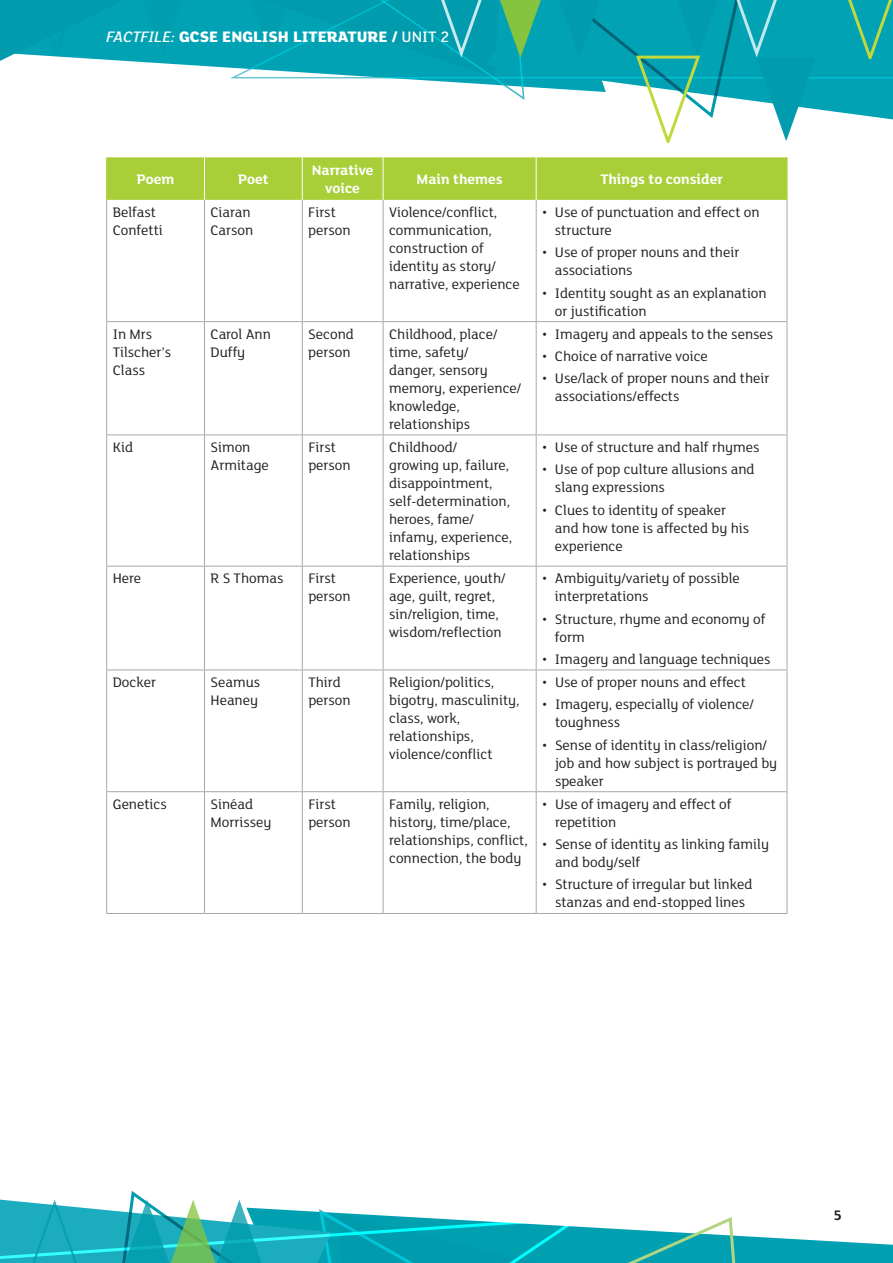
<style>
.page{position:relative;width:893px;height:1263px;background:#fff}
.page>*{position:absolute;margin:0;border:0;box-sizing:border-box;transform-origin:0 0}
.t1{font:800 16.5px "FS Lola";color:#fff}
.t2{font:15px/18px "FS Lola";color:#231f20}
.t3{font:700 15px/18px "FS Lola";color:#fff;text-align:center}
.t4{font:700 15px "FS Lola";color:#231f20}
.s1{font-weight:500}
.s2{font-weight:500;font-style:italic}
</style>
<div class="page">
<div style="left:189px;top:0;width:36px;height:68px;background:#00a2b3"></div>
<svg style="left:0;top:0;width:189px;height:65px;background:#16a7b7"></svg>
<svg style="left:225px;top:0;width:668px;height:144px"></svg>
<svg style="left:0;top:1191px;width:893px;height:72px"></svg>
<div style="left:107px;top:157px;width:680px;height:43px;background:#a9cf38"></div>
<hr style="left:204px;top:157px;width:1px;height:43px;background:#fff">
<hr style="left:302px;top:157px;width:1px;height:43px;background:#fff">
<hr style="left:383px;top:157px;width:1px;height:43px;background:#fff">
<hr style="left:536px;top:157px;width:1px;height:43px;background:#fff">
<hr style="left:106px;top:322px;width:1px;height:112px;background:#a8a9ad">
<hr style="left:204px;top:322px;width:1px;height:112px;background:#a8a9ad">
<hr style="left:302px;top:322px;width:1px;height:112px;background:#a8a9ad">
<hr style="left:383px;top:322px;width:1px;height:112px;background:#a8a9ad">
<hr style="left:536px;top:322px;width:1px;height:112px;background:#a8a9ad">
<hr style="left:787px;top:322px;width:1px;height:112px;background:#a8a9ad">
<hr style="left:106px;top:434px;width:98px;height:1px;background:#a8a9ad">
<hr style="left:106px;top:435px;width:1px;height:131px;background:#a8a9ad">
<hr style="left:204px;top:434px;width:98px;height:1px;background:#a8a9ad">
<hr style="left:204px;top:435px;width:1px;height:131px;background:#a8a9ad">
<hr style="left:302px;top:434px;width:81px;height:1px;background:#a8a9ad">
<hr style="left:302px;top:435px;width:1px;height:131px;background:#a8a9ad">
<hr style="left:383px;top:434px;width:153px;height:1px;background:#a8a9ad">
<hr style="left:383px;top:435px;width:1px;height:131px;background:#a8a9ad">
<hr style="left:536px;top:434px;width:251px;height:1px;background:#a8a9ad">
<hr style="left:536px;top:435px;width:1px;height:131px;background:#a8a9ad">
<hr style="left:787px;top:435px;width:1px;height:131px;background:#a8a9ad">
<hr style="left:106px;top:566px;width:98px;height:1px;background:#a8a9ad">
<hr style="left:106px;top:566px;width:1px;height:103px;background:#a8a9ad">
<hr style="left:204px;top:566px;width:98px;height:1px;background:#a8a9ad">
<hr style="left:204px;top:566px;width:1px;height:103px;background:#a8a9ad">
<hr style="left:302px;top:566px;width:81px;height:1px;background:#a8a9ad">
<hr style="left:302px;top:566px;width:1px;height:103px;background:#a8a9ad">
<hr style="left:383px;top:566px;width:153px;height:1px;background:#a8a9ad">
<hr style="left:383px;top:566px;width:1px;height:103px;background:#a8a9ad">
<hr style="left:536px;top:566px;width:251px;height:1px;background:#a8a9ad">
<hr style="left:536px;top:566px;width:1px;height:103px;background:#a8a9ad">
<hr style="left:787px;top:566px;width:1px;height:103px;background:#a8a9ad">
<hr style="left:106px;top:669px;width:98px;height:1px;background:#a8a9ad">
<hr style="left:106px;top:670px;width:1px;height:121px;background:#a8a9ad">
<hr style="left:204px;top:669px;width:98px;height:1px;background:#a8a9ad">
<hr style="left:204px;top:670px;width:1px;height:121px;background:#a8a9ad">
<hr style="left:302px;top:669px;width:81px;height:1px;background:#a8a9ad">
<hr style="left:302px;top:670px;width:1px;height:121px;background:#a8a9ad">
<hr style="left:383px;top:669px;width:153px;height:1px;background:#a8a9ad">
<hr style="left:383px;top:670px;width:1px;height:121px;background:#a8a9ad">
<hr style="left:536px;top:669px;width:251px;height:1px;background:#a8a9ad">
<hr style="left:536px;top:670px;width:1px;height:121px;background:#a8a9ad">
<hr style="left:787px;top:670px;width:1px;height:121px;background:#a8a9ad">
<hr style="left:106px;top:791px;width:98px;height:1px;background:#a8a9ad">
<hr style="left:106px;top:792px;width:1px;height:121px;background:#a8a9ad">
<hr style="left:204px;top:791px;width:98px;height:1px;background:#a8a9ad">
<hr style="left:204px;top:792px;width:1px;height:121px;background:#a8a9ad">
<hr style="left:302px;top:791px;width:81px;height:1px;background:#a8a9ad">
<hr style="left:302px;top:792px;width:1px;height:121px;background:#a8a9ad">
<hr style="left:383px;top:791px;width:153px;height:1px;background:#a8a9ad">
<hr style="left:383px;top:792px;width:1px;height:121px;background:#a8a9ad">
<hr style="left:536px;top:791px;width:251px;height:1px;background:#a8a9ad">
<hr style="left:536px;top:792px;width:1px;height:121px;background:#a8a9ad">
<hr style="left:787px;top:792px;width:1px;height:121px;background:#a8a9ad">
<hr style="left:106px;top:913px;width:98px;height:1px;background:#a8a9ad">
<hr style="left:204px;top:913px;width:98px;height:1px;background:#a8a9ad">
<hr style="left:302px;top:913px;width:81px;height:1px;background:#a8a9ad">
<hr style="left:383px;top:913px;width:153px;height:1px;background:#a8a9ad">
<hr style="left:536px;top:913px;width:251px;height:1px;background:#a8a9ad">
<hr style="left:106px;top:200px;width:1px;height:121px;background:#a8a9ad">
<hr style="left:204px;top:200px;width:1px;height:121px;background:#a8a9ad">
<hr style="left:302px;top:200px;width:1px;height:121px;background:#a8a9ad">
<hr style="left:383px;top:200px;width:1px;height:121px;background:#a8a9ad">
<hr style="left:536px;top:200px;width:1px;height:121px;background:#a8a9ad">
<hr style="left:787px;top:200px;width:1px;height:121px;background:#a8a9ad">
<hr style="left:106px;top:321px;width:98px;height:1px;background:#a8a9ad">
<hr style="left:204px;top:321px;width:98px;height:1px;background:#a8a9ad">
<hr style="left:302px;top:321px;width:81px;height:1px;background:#a8a9ad">
<hr style="left:383px;top:321px;width:153px;height:1px;background:#a8a9ad">
<hr style="left:536px;top:321px;width:251px;height:1px;background:#a8a9ad">
<hr style="left:106px;top:157px;width:1px;height:43px;background:#a9cf38">
<hr style="left:787px;top:157px;width:1px;height:43px;background:#a9cf38">
<p class="t1" style="left:200px;top:25px;width:251px">SE ENGLISH LITERATURE / <span class="s1">UNIT 2</span></p>
<p class="t1" style="left:107px;top:26px;width:357px"><span class="s2">FACTFILE:</span> GCE HISTORY OF ART / <span class="s1">ARCHITECTURE</span></p>
<p class="t3" style="left:137px;top:170px;width:39px">Poem</p>
<p class="t3" style="left:238px;top:170px;width:32px">Poet</p>
<p class="t3" style="left:312px;top:161px;width:63px">Narrative voice</p>
<p class="t3" style="left:417px;top:170px;width:88px">Main themes</p>
<p class="t3" style="left:600px;top:170px;width:124px">Things to consider</p>
<p class="t2" style="left:113px;top:203px;width:52px">Belfast<br>Confetti</p>
<p class="t2" style="left:210px;top:203px;width:44px">Ciaran<br>Carson</p>
<p class="t2" style="left:308px;top:203px;width:44px">First person</p>
<p class="t2" style="left:389px;top:203px;width:132px">Violence/conflict, communication, construction of identity as story/ narrative, experience</p>
<p class="t2" style="left:555px;top:203px;width:206px;text-indent:-13px">• Use of punctuation and effect on structure</p>
<p class="t2" style="left:555px;top:243px;width:186px;text-indent:-13px">• Use of proper nouns and their associations</p>
<p class="t2" style="left:555px;top:283px;width:213px;text-indent:-13px">• Identity sought as an explanation or justification</p>
<p class="t2" style="left:113px;top:324px;width:60px">In Mrs<br>Tilscher’s<br>Class</p>
<p class="t2" style="left:210px;top:324px;width:62px">Carol Ann<br>Duffy</p>
<p class="t2" style="left:308px;top:324px;width:47px">Second person</p>
<p class="t2" style="left:389px;top:324px;width:134px">Childhood, place/ time, safety/<br>danger, sensory memory, experience/ knowledge, relationships</p>
<p class="t2" style="left:542px;top:324px;width:233px">• Imagery and appeals to the senses</p>
<p class="t2" style="left:542px;top:347px;width:167px">• Choice of narrative voice</p>
<p class="t2" style="left:555px;top:369px;width:216px;text-indent:-13px">• Use/lack of proper nouns and their associations/effects</p>
<p class="t2" style="left:113px;top:438px;width:22px">Kid</p>
<p class="t2" style="left:211px;top:438px;width:60px">Simon<br>Armitage</p>
<p class="t2" style="left:308px;top:438px;width:44px">First person</p>
<p class="t2" style="left:389px;top:438px;width:125px">Childhood/<br>growing up, failure, disappointment, self-determination, heroes, fame/ infamy, experience, relationships</p>
<p class="t2" style="left:542px;top:438px;width:219px">• Use of structure and half rhymes</p>
<p class="t2" style="left:555px;top:460px;width:201px;text-indent:-13px">• Use of pop culture allusions and slang expressions</p>
<p class="t2" style="left:555px;top:500px;width:196px;text-indent:-13px">• Clues to identity of speaker and how tone is affected by his experience</p>
<p class="t2" style="left:113px;top:569px;width:30px">Here</p>
<p class="t2" style="left:211px;top:569px;width:74px">R S Thomas</p>
<p class="t2" style="left:308px;top:569px;width:44px">First person</p>
<p class="t2" style="left:389px;top:569px;width:118px">Experience, youth/ age, guilt, regret, sin/religion, time, wisdom/reflection</p>
<p class="t2" style="left:555px;top:569px;width:186px;text-indent:-13px">• Ambiguity/variety of possible interpretations</p>
<p class="t2" style="left:555px;top:609px;width:212px;text-indent:-13px">• Structure, rhyme and economy of form</p>
<p class="t2" style="left:542px;top:649px;width:230px">• Imagery and language techniques</p>
<p class="t2" style="left:113px;top:673px;width:45px">Docker</p>
<p class="t2" style="left:211px;top:673px;width:51px">Seamus<br>Heaney</p>
<p class="t2" style="left:308px;top:673px;width:44px">Third person</p>
<p class="t2" style="left:389px;top:673px;width:132px">Religion/politics, bigotry, masculinity, class, work, relationships, violence/conflict</p>
<p class="t2" style="left:542px;top:673px;width:205px">• Use of proper nouns and effect</p>
<p class="t2" style="left:555px;top:695px;width:200px;text-indent:-13px">• Imagery, especially of violence/ toughness</p>
<p class="t2" style="left:555px;top:735px;width:224px;text-indent:-13px">• Sense of identity in class/religion/ job and how subject is portrayed by speaker</p>
<p class="t2" style="left:113px;top:794px;width:56px">Genetics</p>
<p class="t2" style="left:211px;top:794px;width:63px">Sinéad<br>Morrissey</p>
<p class="t2" style="left:308px;top:794px;width:44px">First person</p>
<p class="t2" style="left:389px;top:794px;width:140px">Family, religion, history, time/place, relationships, conflict, connection, the body</p>
<p class="t2" style="left:555px;top:794px;width:178px;text-indent:-13px">• Use of imagery and effect of repetition</p>
<p class="t2" style="left:555px;top:835px;width:216px;text-indent:-13px">• Sense of identity as linking family and body/self</p>
<p class="t2" style="left:542px;top:875px;width:212px;text-align:center">• Structure of irregular but linked stanzas and end-stopped lines</p>
<p class="t4" style="left:834px;top:1205px;width:10px">5</p>
</div>
